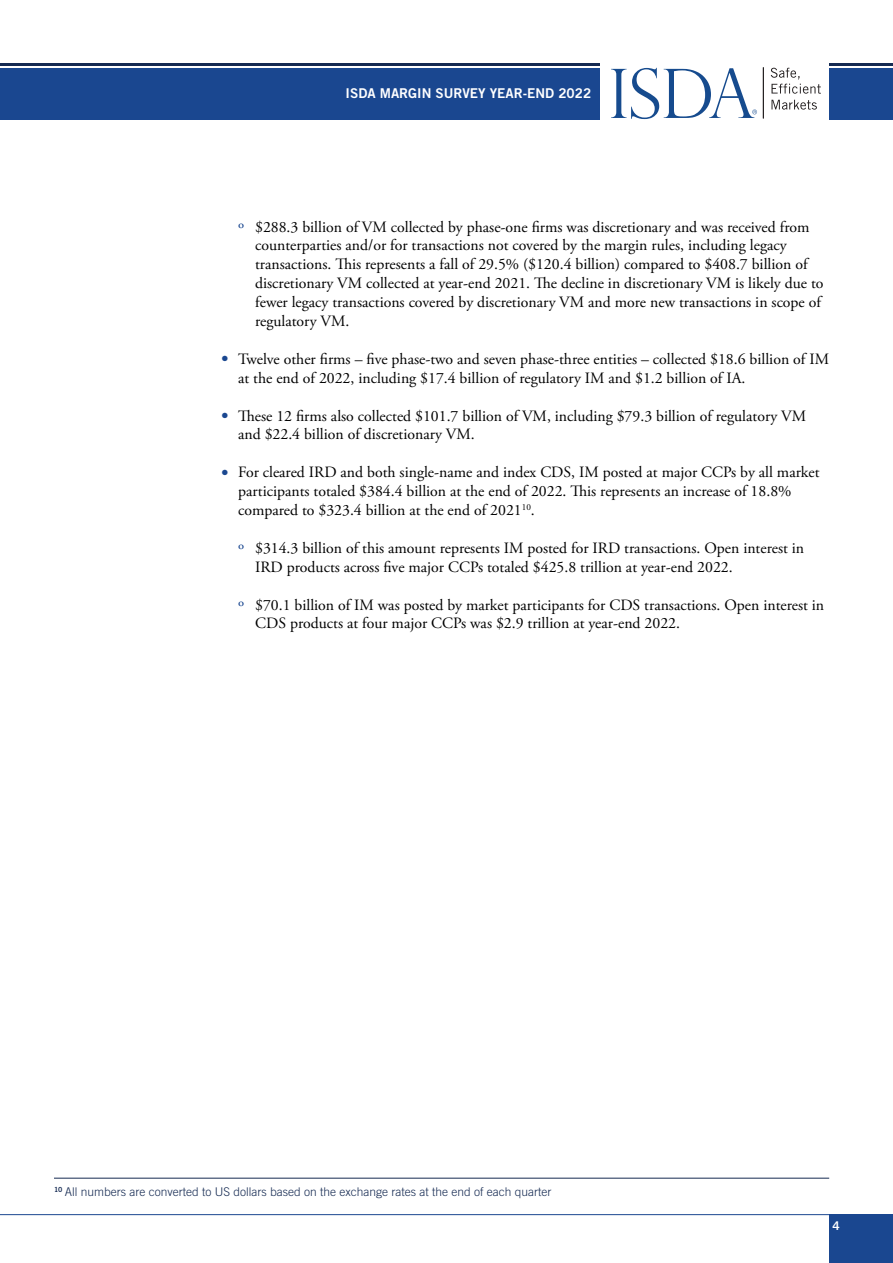
<style>
.page{position:relative;width:893px;height:1263px;background:#fff}
.page>*{position:absolute;margin:0;border:0;box-sizing:border-box;transform-origin:0 0}
.t1{font:15.75px/18.9px "Adobe Garamond Pro";color:#000}
.t2{font:13.5px "Trade Gothic LT Std Bd 2";color:#fff}
.t3{font:300 12px "Trade Gothic LT Std";color:#152a52}
.t4{font:12px "Trade Gothic Bold Two";color:#fff}
.s1{color:#1a4790}
.s2{font-size:19.5px;color:#1a4790}
</style>
<div class="page">
<div style="left:0;top:68px;width:600px;height:51px;background:#1a4790"></div>
<div style="left:829px;top:68px;width:64px;height:51px;background:#1a4790"></div>
<hr style="left:0;top:64px;width:600px;height:2px;background:#152a52">
<hr style="left:829px;top:64px;width:64px;height:2px;background:#152a52">
<div style="left:829px;top:1214px;width:64px;height:49px;background:#1a4790"></div>
<svg style="left:771px;top:68px;width:50px;height:26px"></svg>
<svg style="left:771px;top:100px;width:46px;height:10px"></svg>
<hr style="left:763px;top:67px;width:1px;height:51px;background:#231f20">
<svg style="left:611px;top:68px;width:146px;height:51px"></svg>
<hr style="left:0;top:1214px;width:829px;height:1px;background:#1a4790">
<hr style="left:54px;top:1178px;width:775px;height:1px;background:#152a52">
<p class="t2" style="left:346px;top:85px;width:247px">ISDA MARGIN SURVEY YEAR-END 2022</p>
<p class="t1" style="left:255px;top:218px;width:570px;text-indent:-17px"><span class="s1">º</span> $288.3 billion of VM collected by phase-one firms was discretionary and was received from counterparties and/or for transactions not covered by the margin rules, including legacy transactions. This represents a fall of 29.5% ($120.4 billion) compared to $408.7 billion of discretionary VM collected at year-end 2021. The decline in discretionary VM is likely due to fewer legacy transactions covered by discretionary VM and more new transactions in scope of regulatory VM.</p>
<p class="t1" style="left:238px;top:350px;width:592px;text-indent:-17px"><span class="s2">•</span> Twelve other firms – five phase-two and seven phase-three entities – collected $18.6 billion of IM at the end of 2022, including $17.4 billion of regulatory IM and $1.2 billion of IA.</p>
<p class="t1" style="left:238px;top:407px;width:570px;text-indent:-17px"><span class="s2">•</span> These 12 firms also collected $101.7 billion of VM, including $79.3 billion of regulatory VM and $22.4 billion of discretionary VM.</p>
<p class="t1" style="left:238px;top:463px;width:583px;text-indent:-17px"><span class="s2">•</span> For cleared IRD and both single-name and index CDS, IM posted at major CCPs by all market participants totaled $384.4 billion at the end of 2022. This represents an increase of 18.8% compared to $323.4 billion at the end of 2021<sup>10</sup>.</p>
<p class="t1" style="left:255px;top:539px;width:551px;text-indent:-17px"><span class="s1">º</span> $314.3 billion of this amount represents IM posted for IRD transactions. Open interest in<br>IRD products across five major CCPs totaled $425.8 trillion at year-end 2022.</p>
<p class="t1" style="left:255px;top:596px;width:571px;text-indent:-17px"><span class="s1">º</span> $70.1 billion of IM was posted by market participants for CDS transactions. Open interest in<br>CDS products at four major CCPs was $2.9 trillion at year-end 2022.</p>
<p class="t3" style="left:54px;top:1184px;width:499px"><sup>10</sup> All numbers are converted to US dollars based on the exchange rates at the end of each quarter</p>
<p class="t4" style="left:833px;top:1219px;width:9px">4</p>
</div>
